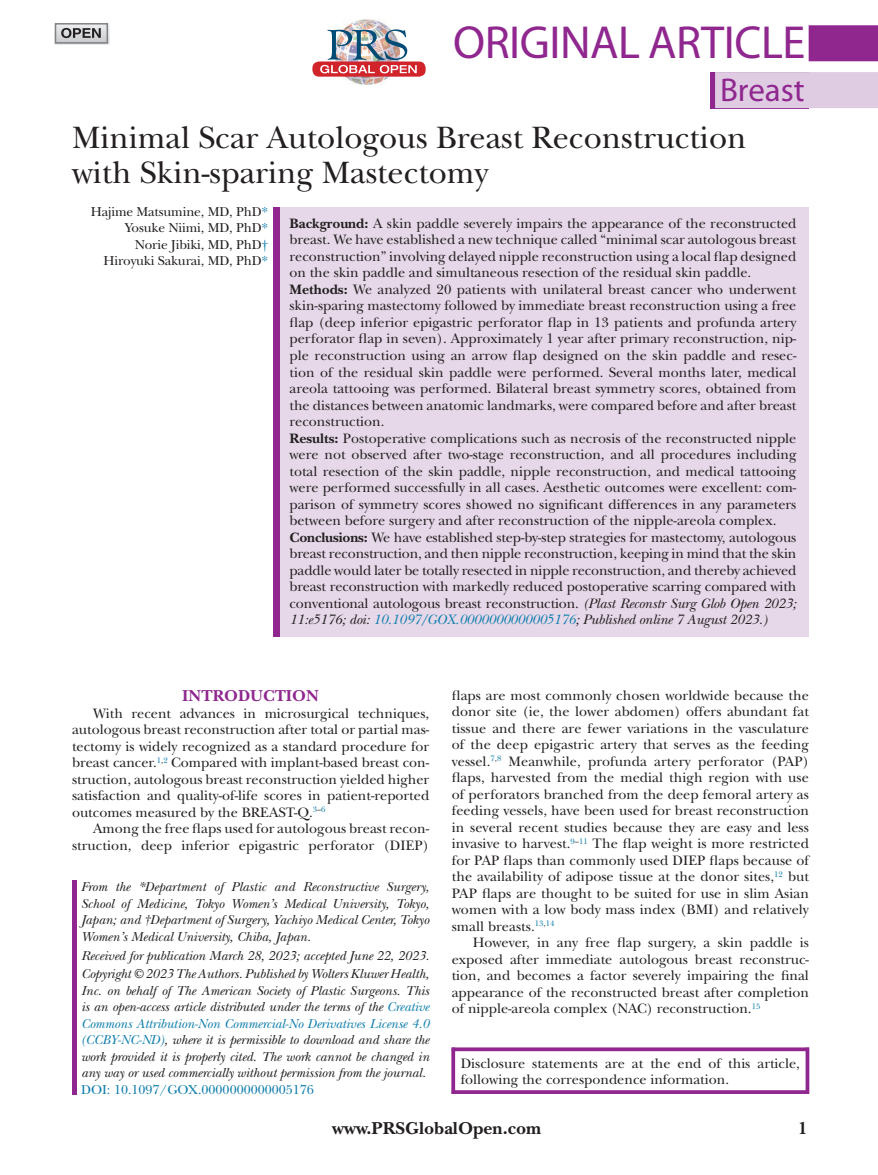
<style>
.page{position:relative;width:878px;height:1175px;background:#fff}
.page>*{position:absolute;margin:0;border:0;box-sizing:border-box;transform-origin:0 0}
.t1{font:46.5px "Myriad Pro";letter-spacing:-.01em;color:#8f278f}
.t2{font:33px "Myriad Pro";color:#8f278f}
.t3{font:32.25px/34.5px "New Baskerville Std";color:#231f20}
.t4{font:700 18px "New Baskerville Std";color:#231f20}
.t5{font:700 16.5px "New Baskerville Std";color:#8f278f}
.t6{font:14.25px/16.5px "New Baskerville Std";color:#231f20;text-align:justify}
.t7{font:italic 13.5px/16.5px "New Baskerville Std";letter-spacing:-.005em;color:#231f20;text-align:justify}
.t8{font:13.5px/16.5px "New Baskerville Std";letter-spacing:-.01em;color:#231f20;text-align:right}
.t9{font:13.5px "New Baskerville Std";color:#0f7eac}
.s1{color:#0f7eac}
.s2{font-weight:700}
.s3{font-style:italic}
.s4{font-style:italic;color:#0f7eac}
</style>
<div class="page">
<div style="left:710px;top:72px;width:98px;height:36px;background:#8f278f"></div>
<div style="left:715px;top:72px;width:163px;height:36px;background:#dfcce3"></div>
<div style="left:808px;top:25px;width:70px;height:36px;background:#8f278f"></div>
<img style="left:343px;top:20px;width:48px;height:64px">
<div style="left:312px;top:61px;width:113px;height:16px;background:#d1232a;border-radius:7px"></div>
<img style="left:320px;top:29px;width:97px;height:44px">
<div style="left:274px;top:126px;width:534px;height:511px;background:#e6d8e9"></div>
<div style="left:274px;top:205px;width:6px;height:77px;background:#8f278f"></div>
<div style="left:274px;top:271px;width:6px;height:159px;background:#8f278f"></div>
<div style="left:274px;top:420px;width:6px;height:109px;background:#8f278f"></div>
<div style="left:274px;top:519px;width:6px;height:118px;background:#8f278f"></div>
<hr style="left:72px;top:880px;width:4px;height:66px;background:#8f278f">
<hr style="left:72px;top:946px;width:4px;height:19px;background:#8f278f">
<hr style="left:72px;top:965px;width:4px;height:118px;background:#8f278f">
<hr style="left:72px;top:1081px;width:4px;height:13px;background:#8f278f">
<div style="left:272px;top:126px;width:536px;height:80px;background:#fff"></div>
<img style="left:54px;top:23px;width:55px;height:22px">
<div style="left:55px;top:23px;width:53px;height:21px;border:2px solid #808285"></div>
<svg style="left:61px;top:28px;width:40px;height:10px"></svg>
<svg style="left:451px;top:1047px;width:4px;height:47px"></svg>
<svg style="left:805px;top:1047px;width:4px;height:47px"></svg>
<svg style="left:452px;top:1047px;width:356px;height:4px"></svg>
<svg style="left:452px;top:1090px;width:356px;height:4px"></svg>
<h1 class="t1" style="left:453px;top:14px;width:354px">ORIGINAL ARTICLE</h1>
<h2 class="t2" style="left:720px;top:69px;width:86px">BREAST</h2>
<h3 class="t3" style="left:72px;top:121px;width:676px">Minimal Scar Autologous Breast Reconstruction with Skin-sparing Mastectomy</h3>
<p class="t8" style="left:91px;top:203px;width:179px">Hajime Matsumine, MD, PhD<span class="s1">*<br></span>Yosuke Niimi, MD, PhD<span class="s1">*<br></span>Norie Jibiki, MD, PhD<span class="s1">†<br></span>Hiroyuki Sakurai, MD, PhD<span class="s1">*</span></p>
<p class="t6" style="left:289px;top:215px;width:508px;text-align:left"><span class="s2">Background:</span> A skin paddle severely impairs the appearance of the reconstructed breast. We have established a new technique called “minimal scar autologous breast reconstruction” involving delayed nipple reconstruction using a local flap designed on the skin paddle and simultaneous resection of the residual skin paddle.<br><span class="s2">Methods:</span> We analyzed 20 patients with unilateral breast cancer who underwent skin-sparing mastectomy followed by immediate breast reconstruction using a free flap (deep inferior epigastric perforator flap in 13 patients and profunda artery perforator flap in seven). Approximately 1 year after primary reconstruction, nip&shy;ple reconstruction using an arrow flap designed on the skin paddle and resec&shy;tion of the residual skin paddle were performed. Several months later, medical areola tattooing was performed. Bilateral breast symmetry scores, obtained from the distances between anatomic landmarks, were compared before and after breast reconstruction.<br><span class="s2">Results:</span> Postoperative complications such as necrosis of the reconstructed nipple were not observed after two-stage reconstruction, and all procedures including total resection of the skin paddle, nipple reconstruction, and medical tattooing were performed successfully in all cases. Aesthetic outcomes were excellent: com&shy;parison of symmetry scores showed no significant differences in any parameters between before surgery and after reconstruction of the nipple-areola complex.<br><span class="s2">Conclusions:</span> We have established step-by-step strategies for mastectomy, autologous breast reconstruction, and then nipple reconstruction, keeping in mind that the skin paddle would later be totally resected in nipple reconstruction, and thereby achieved breast reconstruction with markedly reduced postoperative scarring compared with conventional autologous breast reconstruction. <span class="s3">(Plast Reconstr Surg Glob Open 2023; 11:e5176; doi:</span> <span class="s4">10.1097/GOX.0000000000005176</span><span class="s3">; Published online 7 August 2023.)</span></p>
<p class="t5" style="left:182px;top:686px;width:138px">INTRODUCTION</p>
<p class="t6" style="left:72px;top:705px;width:359px;text-indent:21px">With recent advances in microsurgical techniques, autologous breast reconstruction after total or partial mas&shy;tectomy is widely recognized as a standard procedure for breast cancer.<sup>1</sup><sup>,</sup><sup>2</sup> Compared with implant-based breast con&shy;struction, autologous breast reconstruction yielded higher satisfaction and quality-of-life scores in patient-reported outcomes measured by the BREAST-Q.<sup>3</sup><sup>–</sup><sup>6</sup></p>
<p class="t6" style="left:72px;top:820px;width:358px;text-align:right">Among the free flaps used for autologous breast recon&shy;struction, deep inferior epigastric perforator (DIEP)</p>
<p class="t7" style="left:81px;top:878px;width:350px">From the *Department of Plastic and Reconstructive Surgery, School of Medicine, Tokyo Women’s Medical University, Tokyo, Japan; and †Department of Surgery, Yachiyo Medical Center, Tokyo Women’s Medical University, Chiba, Japan.</p>
<p class="t7" style="left:81px;top:946px;width:350px;line-height:18.8px">Received for publication March 28, 2023; accepted June 22, 2023.<br>Copyright © 2023 The Authors. Published by Wolters Kluwer Health,</p>
<p class="t7" style="left:81px;top:982px;width:350px">Inc. on behalf of The American Society of Plastic Surgeons. This is an open-access article distributed under the terms of the <span class="s1">Creative Commons Attribution-Non Commercial-No Derivatives License 4.0 (CCBY-NC-ND)</span>, where it is permissible to download and share the work provided it is properly cited. The work cannot be changed in any way or used commercially without permission from the journal.</p>
<p class="t9" style="left:81px;top:1081px;width:234px">DOI: 10.1097/GOX.0000000000005176</p>
<p class="t6" style="left:451px;top:687px;width:359px">flaps are most commonly chosen worldwide because the donor site (ie, the lower abdomen) offers abundant fat tissue and there are fewer variations in the vasculature of the deep epigastric artery that serves as the feeding vessel.<sup>7</sup><sup>,</sup><sup>8</sup> Meanwhile, profunda artery perforator (PAP) flaps, harvested from the medial thigh region with use of perforators branched from the deep femoral artery as feeding vessels, have been used for breast reconstruction in several recent studies because they are easy and less invasive to harvest.<sup>9</sup><sup>–</sup><sup>11</sup> The flap weight is more restricted for PAP flaps than commonly used DIEP flaps because of the availability of adipose tissue at the donor sites,<sup>12</sup> but PAP flaps are thought to be suited for use in slim Asian women with a low body mass index (BMI) and relatively small breasts.<sup>13</sup><sup>,</sup><sup>14</sup></p>
<p class="t6" style="left:451px;top:934px;width:359px;text-indent:21px">However, in any free flap surgery, a skin paddle is exposed after immediate autologous breast reconstruc&shy;tion, and becomes a factor severely impairing the final appearance of the reconstructed breast after completion of nipple-areola complex (NAC) reconstruction.<sup>15</sup></p>
<p class="t6" style="left:460px;top:1054px;width:341px">Disclosure statements are at the end of this article, following the correspondence information.</p>
<p class="t4" style="left:332px;top:1118px;width:210px">www.PRSGlobalOpen.com</p>
<p class="t4" style="left:798px;top:1118px;width:11px">1</p>
</div>
